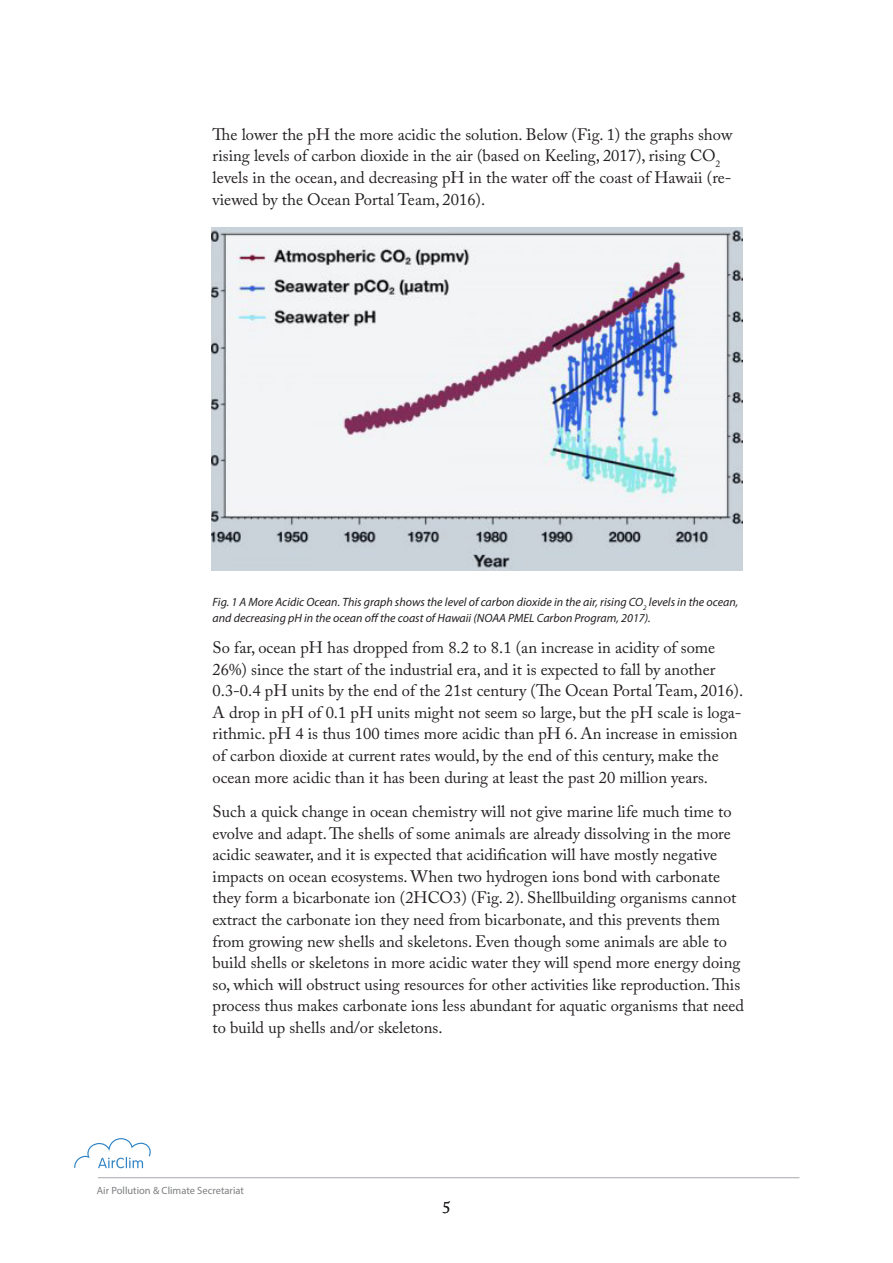
<style>
.page{position:relative;width:893px;height:1263px;background:#fff}
.page>*{position:absolute;margin:0;border:0;box-sizing:border-box;transform-origin:0 0}
.t1{font:16.5px/21.6px "Adobe Caslon Pro";color:#231f20}
.Bildtext{font:italic 12px/16.5px "Myriad Pro";color:#231f20}
.t2{font:10.5px "Myriad Pro";color:#7c7e81}
</style>
<div class="page">
<hr style="left:98px;top:1177px;width:701px;height:1px;background:#a8a9ad">
<svg style="left:74px;top:1138px;width:77px;height:30px"></svg>
<img style="left:211px;top:228px;width:532px;height:343px">
<p class="t1" style="left:213px;top:123px;width:521px">The lower the pH the more acidic the solution. Below (Fig. 1) the graphs show rising levels of carbon dioxide in the air (based on Keeling, 2017), rising CO<sub>2 </sub>levels in the ocean, and decreasing pH in the water off the coast of Hawaii (re&shy;viewed by the Ocean Portal Team, 2016).</p>
<p class="Bildtext" style="left:213px;top:593px;width:527px">Fig. 1 A More Acidic Ocean. This graph shows the level of carbon dioxide in the air, rising CO<sub>2</sub> levels in the ocean, and decreasing pH in the ocean off the coast of Hawaii (NOAA PMEL Carbon Program, 2017).</p>
<p class="t1" style="left:213px;top:636px;width:532px">So far, ocean pH has dropped from 8.2 to 8.1 (an increase in acidity of some 26%) since the start of the industrial era, and it is expected to fall by another 0.3-0.4 pH units by the end of the 21st century (The Ocean Portal Team, 2016).<br>A drop in pH of 0.1 pH units might not seem so large, but the pH scale is loga&shy;rithmic. pH 4 is thus 100 times more acidic than pH 6. An increase in emission of carbon dioxide at current rates would, by the end of this century, make the ocean more acidic than it has been during at least the past 20 million years.</p>
<p class="t1" style="left:213px;top:800px;width:533px">Such a quick change in ocean chemistry will not give marine life much time to evolve and adapt. The shells of some animals are already dissolving in the more acidic seawater, and it is expected that acidification will have mostly negative impacts on ocean ecosystems. When two hydrogen ions bond with carbonate they form a bicarbonate ion (2HCO3) (Fig. 2). Shellbuilding organisms cannot extract the carbonate ion they need from bicarbonate, and this prevents them from growing new shells and skeletons. Even though some animals are able to build shells or skeletons in more acidic water they will spend more energy doing so, which will obstruct using resources for other activities like reproduction. This process thus makes carbonate ions less abundant for aquatic organisms that need to build up shells and/or skeletons.</p>
<p class="t2" style="left:97px;top:1184px;width:149px">Air Pollution &amp; Climate Secretariat</p>
<p class="t1" style="left:442px;top:1197px;width:10px">5</p>
</div>
